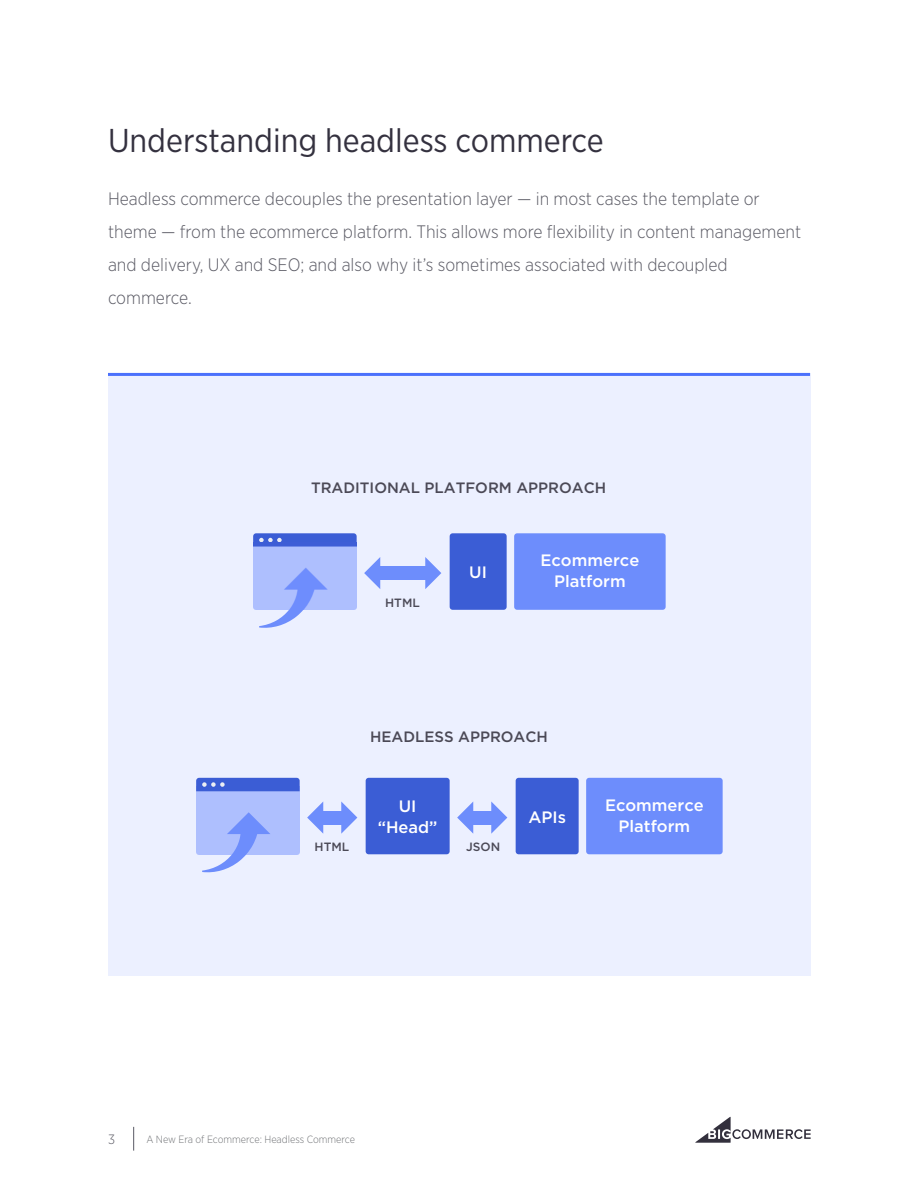
<style>
.page{position:relative;width:918px;height:1188px;background:#fff}
.page>*{position:absolute;margin:0;border:0;box-sizing:border-box;transform-origin:0 0}
.t1{font:33px "Gotham Narrow";color:#34313f}
.Body_text{font:300 18px/33px "Gotham Narrow";color:#5a5a64}
.t2{font:500 16.5px/21px "Gotham";color:#fff;text-align:center}
.t3{font:500 15px "Gotham";color:#4b4956}
.t4{font:300 13.5px "Gotham Narrow";color:#5a5a64}
.t5{font:500 12px "Gotham";color:#4b4956}
.t6{font:300 10.5px "Gotham Narrow";color:#727477}
</style>
<div class="page">
<svg style="left:133px;top:1127px;width:1px;height:24px"></svg>
<svg style="left:695px;top:1117px;width:116px;height:26px"></svg>
<div style="left:108px;top:373px;width:702px;height:603px;background:#ecf0ff"></div>
<svg style="left:253px;top:533px;width:104px;height:9px"></svg>
<svg style="left:259px;top:610px;width:44px;height:18px"></svg>
<img style="left:253px;top:542px;width:104px;height:68px">
<svg style="left:196px;top:778px;width:104px;height:13px"></svg>
<svg style="left:202px;top:812px;width:68px;height:61px"></svg>
<svg style="left:364px;top:557px;width:16px;height:32px"></svg>
<svg style="left:425px;top:557px;width:16px;height:32px"></svg>
<div style="left:379px;top:566px;width:48px;height:14px;background:#6d8dfc"></div>
<svg style="left:307px;top:802px;width:16px;height:32px"></svg>
<svg style="left:341px;top:801px;width:16px;height:33px"></svg>
<div style="left:322px;top:811px;width:21px;height:13px;background:#6d8dfc"></div>
<svg style="left:457px;top:802px;width:16px;height:32px"></svg>
<svg style="left:491px;top:801px;width:16px;height:33px"></svg>
<div style="left:472px;top:811px;width:21px;height:13px;background:#6d8dfc"></div>
<div style="left:450px;top:533px;width:57px;height:77px;background:#3b5dd5"></div>
<div style="left:366px;top:778px;width:84px;height:76px;background:#3b5dd5"></div>
<div style="left:514px;top:533px;width:152px;height:77px;background:#6d8dfc"></div>
<div style="left:586px;top:778px;width:137px;height:76px;background:#6d8dfc"></div>
<div style="left:516px;top:778px;width:63px;height:76px;background:#3b5dd5"></div>
<hr style="left:108px;top:373px;width:702px;height:3px;background:#4b71fc">
<p class="t1" style="left:108px;top:120px;width:497px">Understanding headless commerce</p>
<p class="Body_text" style="left:108px;top:182px;width:695px">Headless commerce decouples the presentation layer — in most cases the template or theme — from the ecommerce platform. This allows more flexibility in content management and delivery, UX and SEO; and also why it’s sometimes associated with decoupled commerce.</p>
<p class="t3" style="left:311px;top:478px;width:297px">TRADITIONAL PLATFORM APPROACH</p>
<p class="t5" style="left:385px;top:595px;width:36px">HTML</p>
<p class="t2" style="left:469px;top:562px;width:19px">UI</p>
<p class="t2" style="left:541px;top:550px;width:100px">Ecommerce<br>Platform</p>
<p class="t3" style="left:370px;top:727px;width:179px">HEADLESS APPROACH</p>
<p class="t2" style="left:378px;top:796px;width:61px">UI “Head”</p>
<p class="t5" style="left:315px;top:839px;width:36px">HTML</p>
<p class="t5" style="left:466px;top:839px;width:36px">JSON</p>
<p class="t2" style="left:528px;top:806px;width:39px">APIs</p>
<p class="t2" style="left:605px;top:794px;width:100px">Ecommerce<br>Platform</p>
<p class="t4" style="left:108px;top:1131px;width:8px">3</p>
<p class="t6" style="left:146px;top:1133px;width:210px">A New Era of Ecommerce: Headless Commerce</p>
</div>
